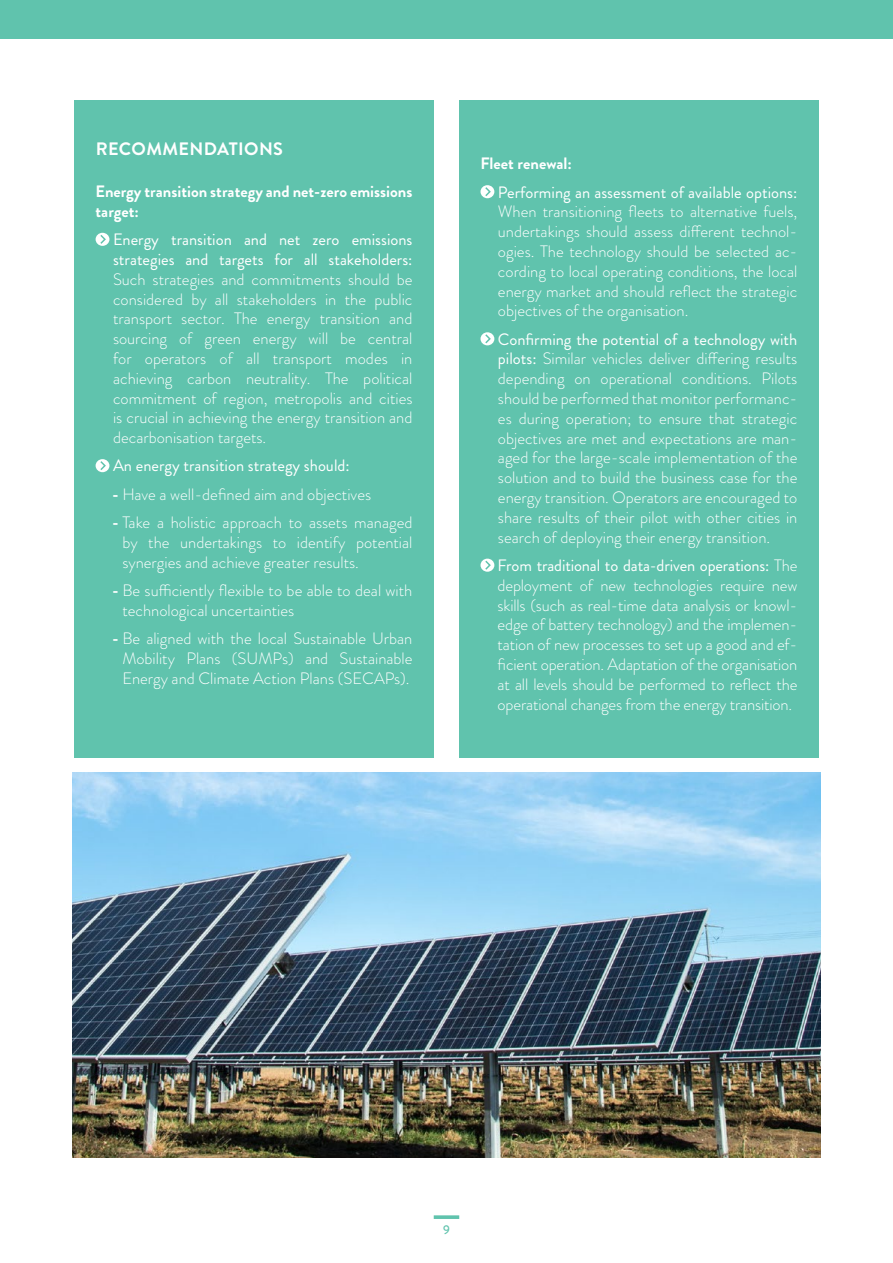
<style>
.page{position:relative;width:893px;height:1263px;background:#fff}
.page>*{position:absolute;margin:0;border:0;box-sizing:border-box;transform-origin:0 0}
._1_BOX_TITLE{font:700 18px "Brandon Grotesque";letter-spacing:.02em;color:#fff}
._2_Body_text_in_box{font:300 16.5px/19.8px "Brandon Grotesque";color:#fff;text-align:justify}
._2_Body_text_in_box-2{font:700 16.5px/19.8px "Brandon Grotesque";color:#fff}
._2_Body_text_in_box-3{font:16.5px "Brandon Grotesque";color:#fff}
.t1{font:500 12.6px "Brandon Grotesque";color:#60c3ad}
.s1{font-weight:400}
.s2{font-weight:700}
</style>
<div class="page">
<div style="left:0;top:0;width:893px;height:39px;background:#60c3ad"></div>
<svg style="left:434px;top:1215px;width:25px;height:4px"></svg>
<div style="left:74px;top:100px;width:360px;height:657px;background:#60c3ad"></div>
<svg style="left:96px;top:233px;width:13px;height:13px"></svg>
<svg style="left:99px;top:233px;width:8px;height:12px"></svg>
<svg style="left:96px;top:459px;width:13px;height:13px"></svg>
<svg style="left:99px;top:460px;width:8px;height:12px"></svg>
<div style="left:459px;top:100px;width:360px;height:657px;background:#60c3ad"></div>
<svg style="left:480px;top:185px;width:14px;height:13px"></svg>
<svg style="left:484px;top:186px;width:8px;height:12px"></svg>
<svg style="left:480px;top:332px;width:14px;height:13px"></svg>
<svg style="left:484px;top:333px;width:8px;height:12px"></svg>
<svg style="left:480px;top:559px;width:14px;height:13px"></svg>
<svg style="left:484px;top:559px;width:8px;height:12px"></svg>
<img style="left:72px;top:773px;width:749px;height:384px">
<p class="_1_BOX_TITLE" style="left:96px;top:136px;width:189px">RECOMMENDATIONS</p>
<p class="_2_Body_text_in_box-2" style="left:96px;top:182px;width:318px">Energy transition strategy and net-zero emissions target:</p>
<p class="_2_Body_text_in_box" style="left:113px;top:230px;width:301px"><span class="s1">Energy transition and net zero emissions strategies and targets for all stakeholders:<br></span>Such strategies and commitments should be considered by all stakeholders in the public transport sector. The energy transition and sourcing of green energy will be central for operators of all transport modes in achieving carbon neutrality. The political commitment of region, metropolis and cities is crucial in achieving the energy transition and decarbonisation targets.</p>
<p class="_2_Body_text_in_box-3" style="left:113px;top:454px;width:238px">An energy transition strategy should:</p>
<p class="_2_Body_text_in_box" style="left:113px;top:484px;width:260px"><span class="s2">-</span> Have a well-defined aim and objectives</p>
<p class="_2_Body_text_in_box" style="left:122px;top:512px;width:292px;text-indent:-10px"><span class="s2">-</span> Take a holistic approach to assets managed by the undertakings to identify potential synergies and achieve greater results.</p>
<p class="_2_Body_text_in_box" style="left:122px;top:580px;width:292px;text-indent:-10px"><span class="s2">-</span> Be sufficiently flexible to be able to deal with technological uncertainties</p>
<p class="_2_Body_text_in_box" style="left:113px;top:629px;width:301px;text-align:center"><span class="s2">-</span> Be aligned with the local Sustainable Urban<br>Mobility Plans (SUMPs) and Sustainable<br>Energy and Climate Action Plans (SECAPs).</p>
<p class="_2_Body_text_in_box-2" style="left:480px;top:154px;width:93px">Fleet renewal:</p>
<p class="_2_Body_text_in_box" style="left:498px;top:182px;width:301px"><span class="s1">Performing an assessment of available options:<br></span>When transitioning fleets to alternative fuels, undertakings should assess different technol&shy;ogies. The technology should be selected ac&shy;cording to local operating conditions, the local energy market and should reflect the strategic objectives of the organisation.</p>
<p class="_2_Body_text_in_box" style="left:498px;top:329px;width:301px"><span class="s1">Confirming the potential of a technology with pilots:</span> Similar vehicles deliver differing results depending on operational conditions. Pilots should be performed that monitor performanc&shy;es during operation; to ensure that strategic objectives are met and expectations are man&shy;aged for the large-scale implementation of the solution and to build the business case for the energy transition. Operators are encouraged to share results of their pilot with other cities in search of deploying their energy transition.</p>
<p class="_2_Body_text_in_box" style="left:498px;top:555px;width:301px"><span class="s1">From traditional to data-driven operations:</span> The deployment of new technologies require new skills (such as real-time data analysis or knowl&shy;edge of battery technology) and the implemen&shy;tation of new processes to set up a good and ef&shy;ficient operation. Adaptation of the organisation at all levels should be performed to reflect the operational changes from the energy transition.</p>
<p class="t1" style="left:443px;top:1221px;width:8px">9</p>
</div>
